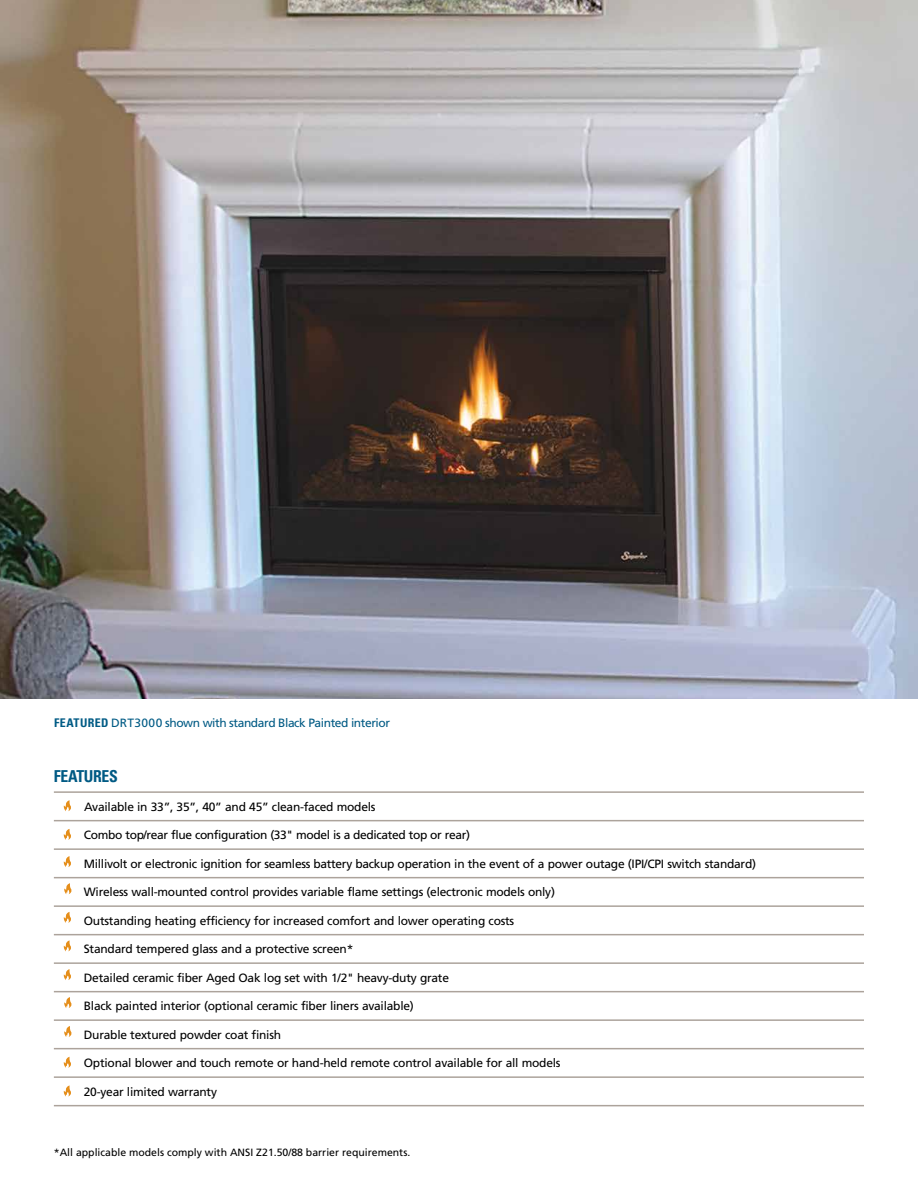
<style>
.page{position:relative;width:918px;height:1188px;background:#fff}
.page>*{position:absolute;margin:0;border:0;box-sizing:border-box;transform-origin:0 0}
.t1{font:16.5px "Univers Com 67 Bold Cond";letter-spacing:-.02em;color:#005a84;scale:.95 1}
.t2{font:12px "Frutiger LT Std";letter-spacing:-.02em;color:#000}
.t3{font:12px "Frutiger LT Std";letter-spacing:-.035em;color:#005a84}
.t4{font:10.5px "Frutiger LT Std";color:#000}
.s1{font-family:"Univers Com 67 Bold Cond";color:#005b85}
.s2{color:#005b85}
</style>
<div class="page">
<svg style="left:63px;top:912px;width:8px;height:11px"></svg>
<svg style="left:63px;top:800px;width:8px;height:11px"></svg>
<svg style="left:63px;top:856px;width:8px;height:11px"></svg>
<svg style="left:64px;top:883px;width:8px;height:11px"></svg>
<svg style="left:63px;top:829px;width:8px;height:11px"></svg>
<svg style="left:63px;top:940px;width:8px;height:11px"></svg>
<svg style="left:63px;top:1057px;width:8px;height:11px"></svg>
<svg style="left:63px;top:969px;width:8px;height:11px"></svg>
<svg style="left:63px;top:1085px;width:8px;height:12px"></svg>
<svg style="left:64px;top:997px;width:8px;height:11px"></svg>
<svg style="left:64px;top:1026px;width:8px;height:11px"></svg>
<img style="left:0;top:0;width:918px;height:699px">
<hr style="left:54px;top:791px;width:810px;height:2px;background:#aca39b">
<hr style="left:54px;top:820px;width:810px;height:1px;background:#aca39b">
<hr style="left:54px;top:848px;width:810px;height:2px;background:#aca39b">
<hr style="left:54px;top:877px;width:810px;height:1px;background:#aca39b">
<hr style="left:54px;top:905px;width:810px;height:2px;background:#aca39b">
<hr style="left:54px;top:934px;width:810px;height:1px;background:#aca39b">
<hr style="left:54px;top:962px;width:810px;height:2px;background:#aca39b">
<hr style="left:54px;top:991px;width:810px;height:1px;background:#aca39b">
<hr style="left:54px;top:1019px;width:810px;height:2px;background:#aca39b">
<hr style="left:54px;top:1048px;width:810px;height:1px;background:#aca39b">
<hr style="left:54px;top:1076px;width:810px;height:2px;background:#aca39b">
<hr style="left:54px;top:1105px;width:810px;height:1px;background:#aca39b">
<p class="t3" style="left:54px;top:716px;width:338px"><span class="s1">FEATURED</span> <span class="s2">DRT3000</span> shown with standard Black Painted interior</p>
<h1 class="t1" style="left:54px;top:766px;width:69px">FEATURES</h1>
<p class="t2" style="left:84px;top:800px;width:293px">Available in 33”, 35”, 40” and 45” clean-faced models</p>
<p class="t2" style="left:84px;top:828px;width:388px">Combo top/rear flue configuration (33" model is a dedicated top or rear)</p>
<p class="t2" style="left:84px;top:857px;width:674px">Millivolt or electronic ignition for seamless battery backup operation in the event of a power outage (IPI/CPI switch standard)</p>
<p class="t2" style="left:84px;top:885px;width:473px">Wireless wall-mounted control provides variable flame settings (electronic models only)</p>
<p class="t2" style="left:84px;top:914px;width:432px">Outstanding heating efficiency for increased comfort and lower operating costs</p>
<p class="t2" style="left:84px;top:942px;width:271px">Standard tempered glass and a protective screen*</p>
<p class="t2" style="left:84px;top:971px;width:367px">Detailed ceramic fiber Aged Oak log set with 1/2" heavy-duty grate</p>
<p class="t2" style="left:84px;top:999px;width:331px">Black painted interior (optional ceramic fiber liners available)</p>
<p class="t2" style="left:84px;top:1028px;width:199px">Durable textured powder coat finish</p>
<p class="t2" style="left:84px;top:1056px;width:478px">Optional blower and touch remote or hand-held remote control available for all models</p>
<p class="t2" style="left:84px;top:1085px;width:135px">20-year limited warranty</p>
<p class="t4" style="left:54px;top:1146px;width:358px">*All applicable models comply with ANSI Z21.50/88 barrier requirements.</p>
</div>
